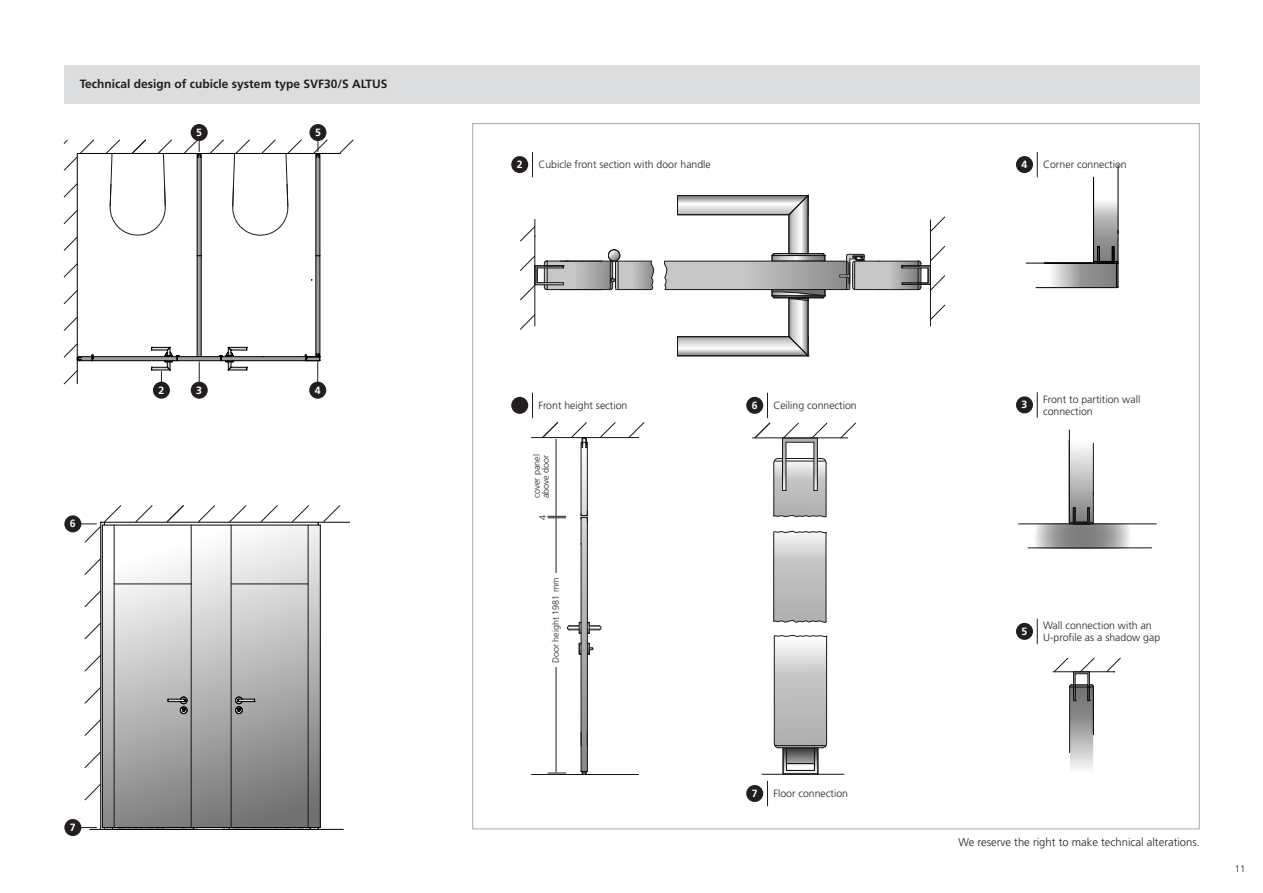
<style>
.page{position:relative;width:1263px;height:893px;background:#fff}
.page>*{position:absolute;margin:0;border:0;box-sizing:border-box;transform-origin:0 0}
.t1{font:700 12px "Frutiger";color:#231f20}
.t2{font:300 11.25px "Frutiger";color:#231f20}
.t3{font:300 10.5px/12px "Frutiger";color:#231f20}
.t4{font:700 10.5px "Frutiger";color:#fff}
.t5{font:300 9.6px "Frutiger";color:#231f20}
.t6{font:300 9px/9px "Frutiger";color:#231f20}
</style>
<div class="page">
<div style="left:64px;top:65px;width:1135px;height:38px;background:#dcdddf"></div>
<div style="left:1016px;top:396px;width:17px;height:17px;background:#231f20;border-radius:50%"></div>
<svg style="left:1037px;top:392px;width:1px;height:26px"></svg>
<div style="left:1016px;top:623px;width:17px;height:17px;background:#231f20;border-radius:50%"></div>
<svg style="left:1037px;top:619px;width:1px;height:25px"></svg>
<hr style="left:535px;top:236px;width:1px;height:90px;background:#181818">
<svg style="left:520px;top:249px;width:134px;height:51px"></svg>
<svg style="left:520px;top:314px;width:15px;height:16px"></svg>
<svg style="left:520px;top:219px;width:16px;height:23px"></svg>
<svg style="left:664px;top:195px;width:281px;height:162px"></svg>
<hr style="left:1053px;top:671px;width:61px;height:1px;background:#181818">
<svg style="left:1054px;top:658px;width:41px;height:111px"></svg>
<svg style="left:1106px;top:658px;width:15px;height:14px"></svg>
<svg style="left:582px;top:544px;width:5px;height:227px"></svg>
<hr style="left:587px;top:543px;width:1px;height:203px;background:#181818">
<hr style="left:581px;top:543px;width:1px;height:203px;background:#181818">
<svg style="left:579px;top:643px;width:2px;height:12px"></svg>
<svg style="left:567px;top:622px;width:14px;height:12px"></svg>
<svg style="left:587px;top:622px;width:14px;height:12px"></svg>
<svg style="left:587px;top:643px;width:6px;height:12px"></svg>
<hr style="left:587px;top:732px;width:1px;height:39px;background:#181818">
<hr style="left:581px;top:732px;width:1px;height:39px;background:#181818">
<hr style="left:531px;top:774px;width:108px;height:1px;background:#181818">
<hr style="left:531px;top:437px;width:108px;height:1px;background:#181818">
<svg style="left:581px;top:771px;width:7px;height:3px"></svg>
<svg style="left:600px;top:422px;width:16px;height:16px"></svg>
<svg style="left:628px;top:422px;width:16px;height:16px"></svg>
<svg style="left:1027px;top:525px;width:122px;height:23px"></svg>
<hr style="left:1069px;top:430px;width:1px;height:93px;background:#181818">
<hr style="left:1028px;top:548px;width:124px;height:1px;background:#181818">
<hr style="left:1018px;top:524px;width:138px;height:1px;background:#181818">
<svg style="left:1069px;top:442px;width:25px;height:83px;background:#a5a5a5"></svg>
<div style="left:511px;top:397px;width:17px;height:17px;background:#231f20;border-radius:50%"></div>
<svg style="left:532px;top:393px;width:1px;height:25px"></svg>
<div style="left:746px;top:397px;width:17px;height:17px;background:#231f20;border-radius:50%"></div>
<div style="left:746px;top:785px;width:17px;height:17px;background:#231f20;border-radius:50%"></div>
<svg style="left:767px;top:781px;width:1px;height:25px"></svg>
<hr style="left:826px;top:532px;width:1px;height:90px;background:#181818">
<hr style="left:752px;top:438px;width:96px;height:1px;background:#181818">
<hr style="left:762px;top:774px;width:82px;height:1px;background:#181818">
<svg style="left:773px;top:531px;width:53px;height:92px;background:#bebebe"></svg>
<svg style="left:774px;top:635px;width:53px;height:139px;background:#bbb"></svg>
<hr style="left:775px;top:745px;width:51px;height:1px;background:#181818">
<svg style="left:754px;top:393px;width:73px;height:124px"></svg>
<svg style="left:840px;top:423px;width:16px;height:15px"></svg>
<div style="left:1016px;top:156px;width:17px;height:17px;background:#231f20;border-radius:50%"></div>
<svg style="left:1022px;top:152px;width:97px;height:136px"></svg>
<svg style="left:548px;top:773px;width:18px;height:1px"></svg>
<svg style="left:542px;top:422px;width:46px;height:122px"></svg>
<hr style="left:556px;top:518px;width:1px;height:255px;background:#231f20">
<hr style="left:556px;top:439px;width:1px;height:77px;background:#231f20">
<div style="left:551px;top:573px;width:13px;height:94px;background:#fff"></div>
<div style="left:511px;top:156px;width:17px;height:17px;background:#231f20;border-radius:50%"></div>
<svg style="left:532px;top:152px;width:1px;height:25px"></svg>
<svg style="left:103px;top:526px;width:217px;height:301px;background:#bababa"></svg>
<hr style="left:100px;top:522px;width:1px;height:307px;background:#000">
<svg style="left:168px;top:697px;width:20px;height:17px"></svg>
<hr style="left:102px;top:827px;width:218px;height:1px;background:#000">
<hr style="left:102px;top:525px;width:1px;height:302px;background:#000">
<hr style="left:104px;top:522px;width:246px;height:1px;background:#000">
<hr style="left:102px;top:525px;width:218px;height:1px;background:#000">
<hr style="left:193px;top:829px;width:36px;height:1px;background:#000">
<hr style="left:320px;top:525px;width:1px;height:302px;background:#000">
<svg style="left:222px;top:827px;width:121px;height:3px"></svg>
<svg style="left:235px;top:697px;width:20px;height:17px"></svg>
<hr style="left:114px;top:525px;width:1px;height:302px;background:#181818">
<hr style="left:191px;top:525px;width:1px;height:302px;background:#181818">
<hr style="left:231px;top:525px;width:1px;height:302px;background:#181818">
<hr style="left:308px;top:525px;width:1px;height:302px;background:#181818">
<hr style="left:114px;top:584px;width:77px;height:1px;background:#181818">
<hr style="left:231px;top:584px;width:77px;height:1px;background:#181818">
<svg style="left:84px;top:751px;width:17px;height:17px"></svg>
<svg style="left:84px;top:719px;width:17px;height:17px"></svg>
<svg style="left:84px;top:783px;width:17px;height:17px"></svg>
<svg style="left:84px;top:687px;width:17px;height:17px"></svg>
<svg style="left:84px;top:655px;width:17px;height:17px"></svg>
<svg style="left:84px;top:622px;width:17px;height:17px"></svg>
<svg style="left:84px;top:590px;width:17px;height:17px"></svg>
<svg style="left:84px;top:558px;width:17px;height:17px"></svg>
<svg style="left:135px;top:505px;width:18px;height:17px"></svg>
<svg style="left:167px;top:505px;width:17px;height:17px"></svg>
<svg style="left:198px;top:505px;width:17px;height:17px"></svg>
<svg style="left:229px;top:505px;width:18px;height:17px"></svg>
<svg style="left:260px;top:505px;width:18px;height:17px"></svg>
<svg style="left:292px;top:505px;width:17px;height:17px"></svg>
<svg style="left:318px;top:505px;width:22px;height:20px"></svg>
<div style="left:64px;top:515px;width:17px;height:17px;background:#231f20;border-radius:50%"></div>
<svg style="left:80px;top:505px;width:41px;height:38px"></svg>
<div style="left:64px;top:819px;width:17px;height:17px;background:#231f20;border-radius:50%"></div>
<svg style="left:81px;top:827px;width:117px;height:3px"></svg>
<svg style="left:94px;top:357px;width:12px;height:3px"></svg>
<hr style="left:77px;top:153px;width:1px;height:204px;background:#000">
<hr style="left:93px;top:356px;width:84px;height:1px;background:#000">
<hr style="left:93px;top:360px;width:84px;height:1px;background:#000">
<hr style="left:77px;top:153px;width:121px;height:1px;background:#000">
<hr style="left:200px;top:153px;width:140px;height:1px;background:#000">
<svg style="left:64px;top:317px;width:13px;height:14px"></svg>
<svg style="left:64px;top:344px;width:30px;height:40px"></svg>
<svg style="left:64px;top:290px;width:13px;height:14px"></svg>
<svg style="left:64px;top:263px;width:13px;height:14px"></svg>
<svg style="left:64px;top:237px;width:13px;height:14px"></svg>
<svg style="left:64px;top:210px;width:13px;height:14px"></svg>
<svg style="left:64px;top:183px;width:13px;height:14px"></svg>
<svg style="left:64px;top:139px;width:30px;height:32px"></svg>
<svg style="left:339px;top:139px;width:15px;height:15px"></svg>
<div style="left:153px;top:382px;width:17px;height:17px;background:#231f20;border-radius:50%"></div>
<div style="left:309px;top:382px;width:17px;height:17px;background:#231f20;border-radius:50%"></div>
<div style="left:191px;top:382px;width:17px;height:17px;background:#231f20;border-radius:50%"></div>
<div style="left:309px;top:124px;width:17px;height:17px;background:#231f20;border-radius:50%"></div>
<div style="left:191px;top:124px;width:17px;height:17px;background:#231f20;border-radius:50%"></div>
<svg style="left:106px;top:137px;width:222px;height:247px"></svg>
<p class="t1" style="left:80px;top:79px;width:309px">Technical design of cubicle system type SVF30/S ALTUS</p>
<p class="t4" style="left:196px;top:128px;width:7px">5</p>
<p class="t4" style="left:315px;top:128px;width:7px">5</p>
<p class="t4" style="left:70px;top:519px;width:7px">6</p>
<p class="t4" style="left:159px;top:386px;width:7px">2</p>
<p class="t4" style="left:196px;top:386px;width:7px">3</p>
<p class="t4" style="left:315px;top:386px;width:7px">4</p>
<p class="t4" style="left:70px;top:823px;width:7px">7</p>
<p class="t4" style="left:517px;top:160px;width:7px">2</p>
<p class="t3" style="left:538px;top:159px;width:174px">Cubicle front section with door handle</p>
<p class="t3" style="left:538px;top:400px;width:91px">Front height section</p>
<p class="t4" style="left:752px;top:401px;width:7px">6</p>
<p class="t3" style="left:773px;top:400px;width:85px">Ceiling connection</p>
<p class="t6" style="left:533px;top:498px;width:46px;rotate:-90deg">cover panel above door</p>
<p class="t6" style="left:539px;top:519px;width:7px;rotate:-90deg">4</p>
<p class="t6" style="left:552px;top:663px;width:88px;rotate:-90deg">Door height 1981 mm</p>
<p class="t4" style="left:752px;top:789px;width:7px">7</p>
<p class="t3" style="left:773px;top:788px;width:76px">Floor connection</p>
<p class="t4" style="left:1021px;top:160px;width:7px">4</p>
<p class="t3" style="left:1043px;top:159px;width:85px">Corner connection</p>
<p class="t4" style="left:1021px;top:400px;width:7px">3</p>
<p class="t3" style="left:1043px;top:394px;width:99px">Front to partition wall connection</p>
<p class="t4" style="left:1021px;top:627px;width:7px">5</p>
<p class="t3" style="left:1043px;top:620px;width:119px">Wall connection with an<br>U-profile as a shadow gap</p>
<p class="t2" style="left:958px;top:837px;width:243px">We reserve the right to make technical alterations.</p>
<p class="t5" style="left:1235px;top:864px;width:12px">11</p>
</div>
